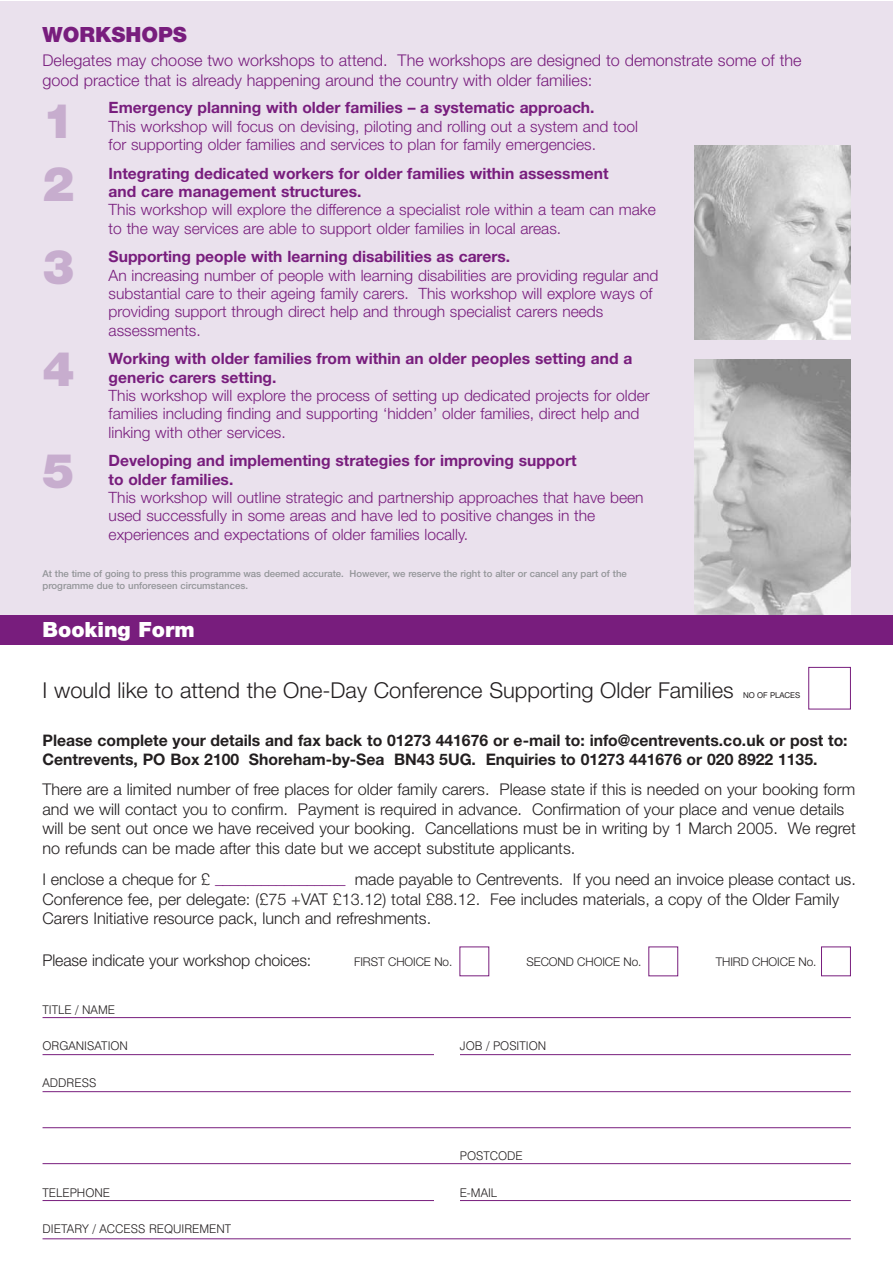
<style>
.page{position:relative;width:893px;height:1263px;background:#fff}
.page>*{position:absolute;margin:0;border:0;box-sizing:border-box;transform-origin:0 0}
.t1{font:900 48px/102px "Helvetica Neue";color:#c7adce}
.t2{font:300 21.9px "Helvetica Neue";color:#231f20}
.t3{font:900 21px "Helvetica Neue";color:#fff}
.t4{font:900 21px "Helvetica Neue";color:#781d7d}
.t5{font:300 16.2px/19.5px "Helvetica Neue";color:#231f20}
.t6{font:300 16.2px/19.5px "Helvetica Neue";color:#781d7d}
.t7{font:700 15.9px/19.5px "Helvetica Neue";color:#231f20}
.t8{font:300 15.6px/18.3px "Helvetica Neue";color:#781d7d}
.t9{font:700 15.6px/18.3px "Helvetica Neue";color:#781d7d}
.t10{font:300 12px "Swiss 721 BT";color:#231f20}
.t11{font:300 12px "Helvetica Neue";letter-spacing:-.005em;color:#231f20}
.t12{font:500 9.6px/11.7px "Helvetica Neue";letter-spacing:-.005em;color:#939598}
.t13{font:8.1px "Helvetica Neue";letter-spacing:-.005em;color:#231f20}
.s1{color:#781d7d}
</style>
<div class="page">
<div style="left:0;top:2px;width:892px;height:627px;background:#eae1ed"></div>
<div style="left:808px;top:667px;width:42px;height:42px;border:1px solid #781d7d"></div>
<img style="left:694px;top:360px;width:156px;height:256px">
<img style="left:694px;top:145px;width:156px;height:195px">
<div style="left:0;top:616px;width:892px;height:29px;background:#781d7d"></div>
<hr style="left:43px;top:1238px;width:807px;height:1px;background:#781d7d">
<svg style="left:42px;top:946px;width:809px;height:255px"></svg>
<div style="left:434px;top:1052px;width:25px;height:16px;background:#fff"></div>
<div style="left:434px;top:1199px;width:25px;height:15px;background:#fff"></div>
<h3 class="t4" style="left:43px;top:27px;width:146px">WORKSHOPS</h3>
<p class="t6" style="left:43px;top:52px;width:760px">Delegates may choose two workshops to attend. The workshops are designed to demonstrate some of the good practice that is already happening around the country with older families:</p>
<p class="t9" style="left:109px;top:100px;width:487px">Emergency planning with older families – a systematic approach.</p>
<p class="t8" style="left:109px;top:118px;width:531px">This workshop will focus on devising, piloting and rolling out a system and tool for supporting older families and services to plan for family emergencies.</p>
<p class="t9" style="left:109px;top:165px;width:501px">Integrating dedicated workers for older families within assessment and care management structures.</p>
<p class="t8" style="left:109px;top:202px;width:548px">This workshop will explore the difference a specialist role within a team can make to the way services are able to support older families in local areas.</p>
<p class="t9" style="left:109px;top:249px;width:403px">Supporting people with learning disabilities as carers.</p>
<p class="t8" style="left:109px;top:267px;width:551px">An increasing number of people with learning disabilities are providing regular and substantial care to their ageing family carers. This workshop will explore ways of providing support through direct help and through specialist carers needs assessments.</p>
<p class="t9" style="left:109px;top:351px;width:525px">Working with older families from within an older peoples setting and a generic carers setting.</p>
<p class="t8" style="left:109px;top:388px;width:542px">This workshop will explore the process of setting up dedicated projects for older families including finding and supporting ‘hidden’ older families, direct help and linking with other services.</p>
<p class="t9" style="left:109px;top:453px;width:469px">Developing and implementing strategies for improving support to older families.</p>
<p class="t8" style="left:109px;top:490px;width:536px">This workshop will outline strategic and partnership approaches that have been used successfully in some areas and have led to positive changes in the experiences and expectations of older families locally.</p>
<p class="t12" style="left:43px;top:569px;width:586px">At the time of going to press this programme was deemed accurate. However, we reserve the right to alter or cancel any part of the programme due to unforeseen circumstances.</p>
<h3 class="t3" style="left:43px;top:622px;width:154px">Booking Form</h3>
<h1 class="t1" style="left:43px;top:94px;width:34px;line-height:63px">1<br>2</h1>
<h1 class="t1" style="left:43px;top:220px;width:34px;text-align:justify">3<br>4<br>5</h1>
<h2 class="t2" style="left:43px;top:682px;width:692px">I would like to attend the One-Day Conference Supporting Older Families</h2>
<p class="t13" style="left:743px;top:692px;width:59px">NO OF PLACES</p>
<p class="t7" style="left:43px;top:732px;width:806px">Please complete your details and fax back to 01273 441676 or e-mail to: info@centrevents.co.uk or post to:<br>Centrevents, PO Box 2100 Shoreham-by-Sea BN43 5UG. Enquiries to 01273 441676 or 020 8922 1135.</p>
<p class="t5" style="left:43px;top:781px;width:814px">There are a limited number of free places for older family carers. Please state if this is needed on your booking form and we will contact you to confirm. Payment is required in advance. Confirmation of your place and venue details will be sent out once we have received your booking. Cancellations must be in writing by 1 March 2005. We regret no refunds can be made after this date but we accept substitute applicants.</p>
<p class="t5" style="left:43px;top:871px;width:814px">I enclose a cheque for £ <span class="s1">_________________</span> made payable to Centrevents. If you need an invoice please contact us.<br>Conference fee, per delegate: (£75 +VAT £13.12) total £88.12. Fee includes materials, a copy of the Older Family<br>Carers Initiative resource pack, lunch and refreshments.</p>
<p class="t5" style="left:43px;top:953px;width:270px">Please indicate your workshop choices:</p>
<p class="t11" style="left:354px;top:958px;width:100px">FIRST CHOICE No.</p>
<p class="t11" style="left:526px;top:958px;width:117px">SECOND CHOICE No.</p>
<p class="t11" style="left:715px;top:958px;width:102px">THIRD CHOICE No.</p>
<p class="t10" style="left:43px;top:1005px;width:74px">TITLE / NAME</p>
<p class="t10" style="left:43px;top:1042px;width:87px">ORGANISATION</p>
<p class="t10" style="left:460px;top:1042px;width:88px">JOB / POSITION</p>
<p class="t10" style="left:43px;top:1078px;width:55px">ADDRESS</p>
<p class="t10" style="left:460px;top:1152px;width:64px">POSTCODE</p>
<p class="t10" style="left:43px;top:1188px;width:69px">TELEPHONE</p>
<p class="t10" style="left:460px;top:1188px;width:39px">E-MAIL</p>
<p class="t10" style="left:43px;top:1225px;width:190px">DIETARY / ACCESS REQUIREMENT</p>
</div>
